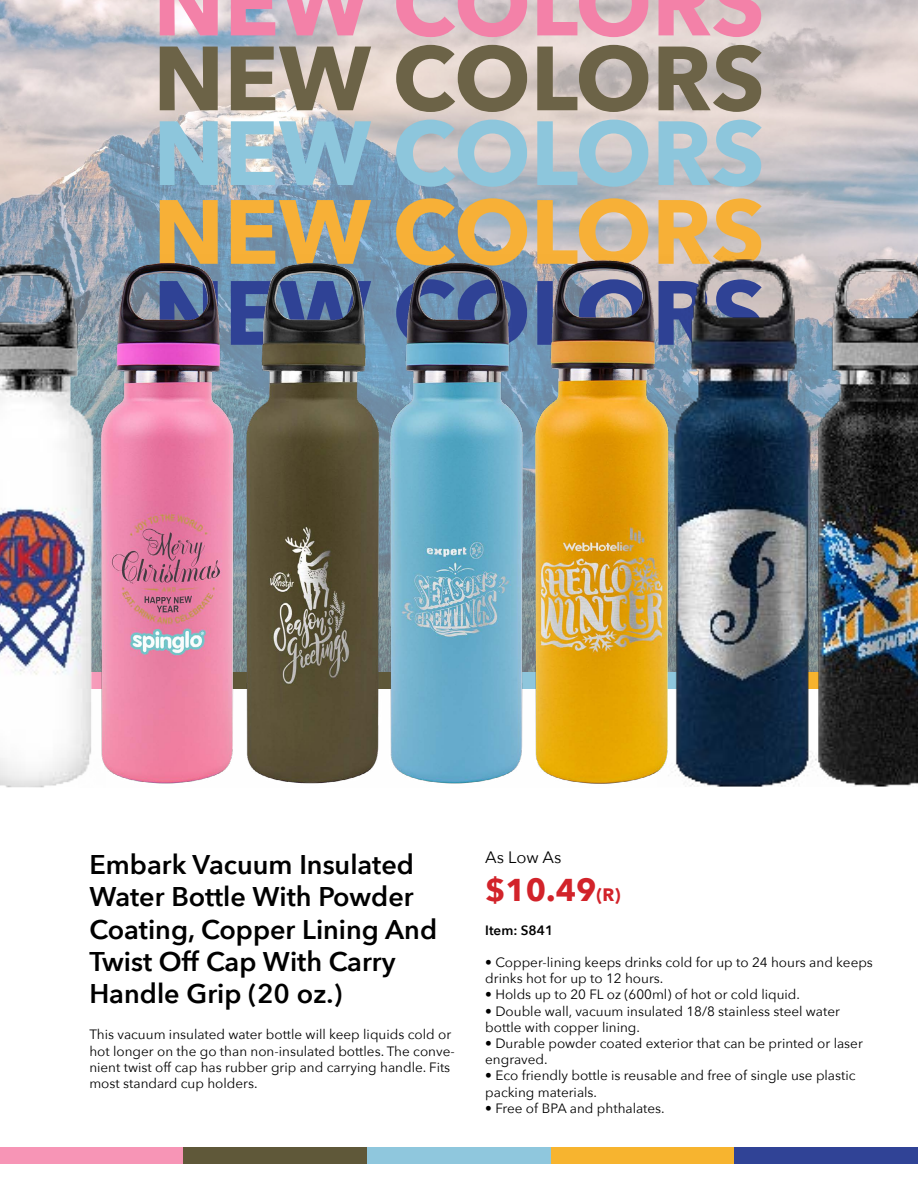
<style>
.page{position:relative;width:918px;height:1188px;background:#fff}
.page>*{position:absolute;margin:0;border:0;box-sizing:border-box;transform-origin:0 0}
.t1{font:700 90px "Avenir Next";color:#6c6347}
.t2{font:700 90px "Avenir Next";color:#f381a8}
.t3{font:700 90px "Avenir Next";color:#8dc6dc}
.t4{font:700 90px "Avenir Next";color:#f7b037}
.t5{font:700 90px "Avenir Next";color:#304396}
.t6{font:700 31.5px "Avenir Next";color:#d2232a}
.t7{font:600 27px/32.4px "Avenir Next";color:#000}
.t8{font:16.5px "Avenir Next";color:#000}
.t9{font:13.5px/16.2px "Avenir Next";color:#000}
.t10{font:600 13.5px "Avenir Next";color:#000}
.s1{font-size:18px}
</style>
<div class="page">
<svg style="left:0;top:0;width:918px;height:258px"></svg>
<div style="left:0;top:1147px;width:184px;height:16px;background:#f795b6"></div>
<div style="left:184px;top:1147px;width:183px;height:16px;background:#5f5839"></div>
<div style="left:367px;top:1147px;width:184px;height:16px;background:#8fc7dd"></div>
<div style="left:551px;top:1147px;width:183px;height:16px;background:#f7b42f"></div>
<img style="left:79px;top:255px;width:610px;height:529px">
<img style="left:843px;top:257px;width:75px;height:530px">
<img style="left:657px;top:257px;width:186px;height:530px">
<img style="left:0;top:258px;width:105px;height:530px">
<div style="left:734px;top:1147px;width:184px;height:16px;background:#304396"></div>
<h1 class="t2" style="left:153px;top:-74px;width:613px">NEW COLORS</h1>
<h1 class="t1" style="left:153px;top:1px;width:613px">NEW COLORS</h1>
<h1 class="t3" style="left:153px;top:76px;width:613px">NEW COLORS</h1>
<h1 class="t4" style="left:153px;top:154px;width:613px">NEW COLORS</h1>
<h1 class="t5" style="left:153px;top:235px;width:613px">NEW COLORS</h1>
<h3 class="t7" style="left:89px;top:847px;width:349px">Embark Vacuum Insulated<br>Water Bottle With Powder<br>Coating, Copper Lining And<br>Twist Off Cap With Carry<br>Handle Grip (20 oz.)</h3>
<p class="t9" style="left:89px;top:1026px;width:367px">This vacuum insulated water bottle will keep liquids cold or hot longer on the go than non-insulated bottles. The conve&shy;nient twist off cap has rubber grip and carrying handle. Fits most standard cup holders.</p>
<p class="t8" style="left:485px;top:844px;width:78px">As Low As</p>
<h2 class="t6" style="left:485px;top:863px;width:137px">$10.49<span class="s1">(R)</span></h2>
<p class="t10" style="left:485px;top:918px;width:70px">Item: S841</p>
<p class="t9" style="left:485px;top:954px;width:389px">• Copper-lining keeps drinks cold for up to 24 hours and keeps drinks hot for up to 12 hours.</p>
<p class="t9" style="left:485px;top:986px;width:316px">• Holds up to 20 FL oz (600ml) of hot or cold liquid.</p>
<p class="t9" style="left:485px;top:1002px;width:356px">• Double wall, vacuum insulated 18/8 stainless steel water bottle with copper lining.</p>
<p class="t9" style="left:485px;top:1035px;width:379px">• Durable powder coated exterior that can be printed or laser engraved.</p>
<p class="t9" style="left:485px;top:1067px;width:372px">• Eco friendly bottle is reusable and free of single use plastic packing materials.</p>
<p class="t9" style="left:485px;top:1099px;width:181px">• Free of BPA and phthalates.</p>
</div>
